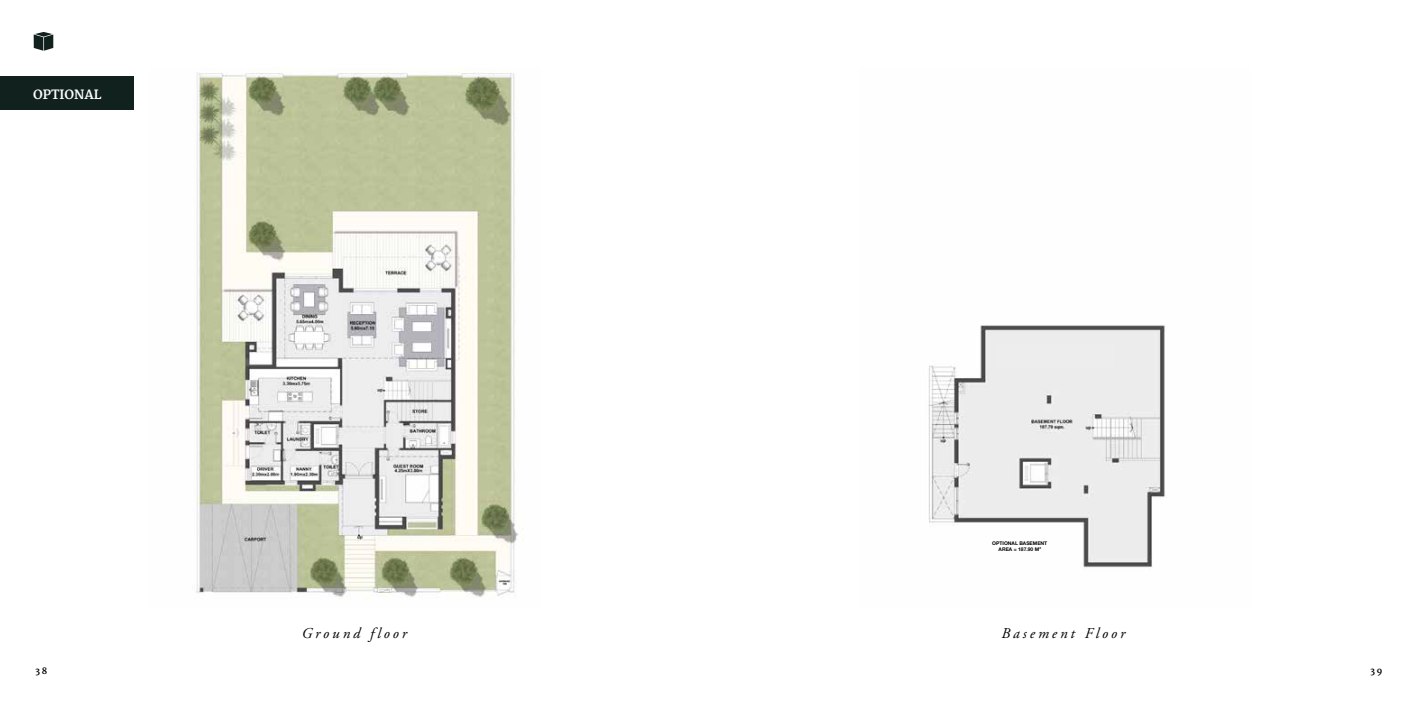
<style>
.page{position:relative;width:1418px;height:709px;background:#fff}
.page>*{position:absolute;margin:0;border:0;box-sizing:border-box;transform-origin:0 0}
.t1{font:italic 15px "Adobe Garamond Pro";letter-spacing:.2em;color:#000}
.t2{font:700 12.5px "Merriweather";color:#fff}
.t3{font:700 8.75px "Merriweather";color:#000}
.t4{font:700 5px/6px "Helvetica Neue";color:#000;text-align:center}
</style>
<div class="page">
<img style="left:928px;top:325px;width:237px;height:243px">
<img style="left:196px;top:72px;width:327px;height:527px">
<div style="left:0;top:76px;width:133px;height:34px;background:#10211e"></div>
<div style="left:996px;top:344px;width:117px;height:23px;background:#ededed"></div>
<svg style="left:34px;top:32px;width:19px;height:19px"></svg>
<h2 class="t2" style="left:33px;top:87px;width:70px">OPTIONAL</h2>
<p class="t4" style="left:992px;top:540px;width:57px">OPTIONAL BASEMENT<br>AREA = 187.90 M<sup>2</sup></p>
<h1 class="t1" style="left:302px;top:624px;width:107px">Ground floor</h1>
<h1 class="t1" style="left:1001px;top:624px;width:125px">Basement Floor</h1>
<h3 class="t3" style="left:35px;top:665px;width:13px">38</h3>
<h3 class="t3" style="left:1370px;top:665px;width:13px">39</h3>
</div>
